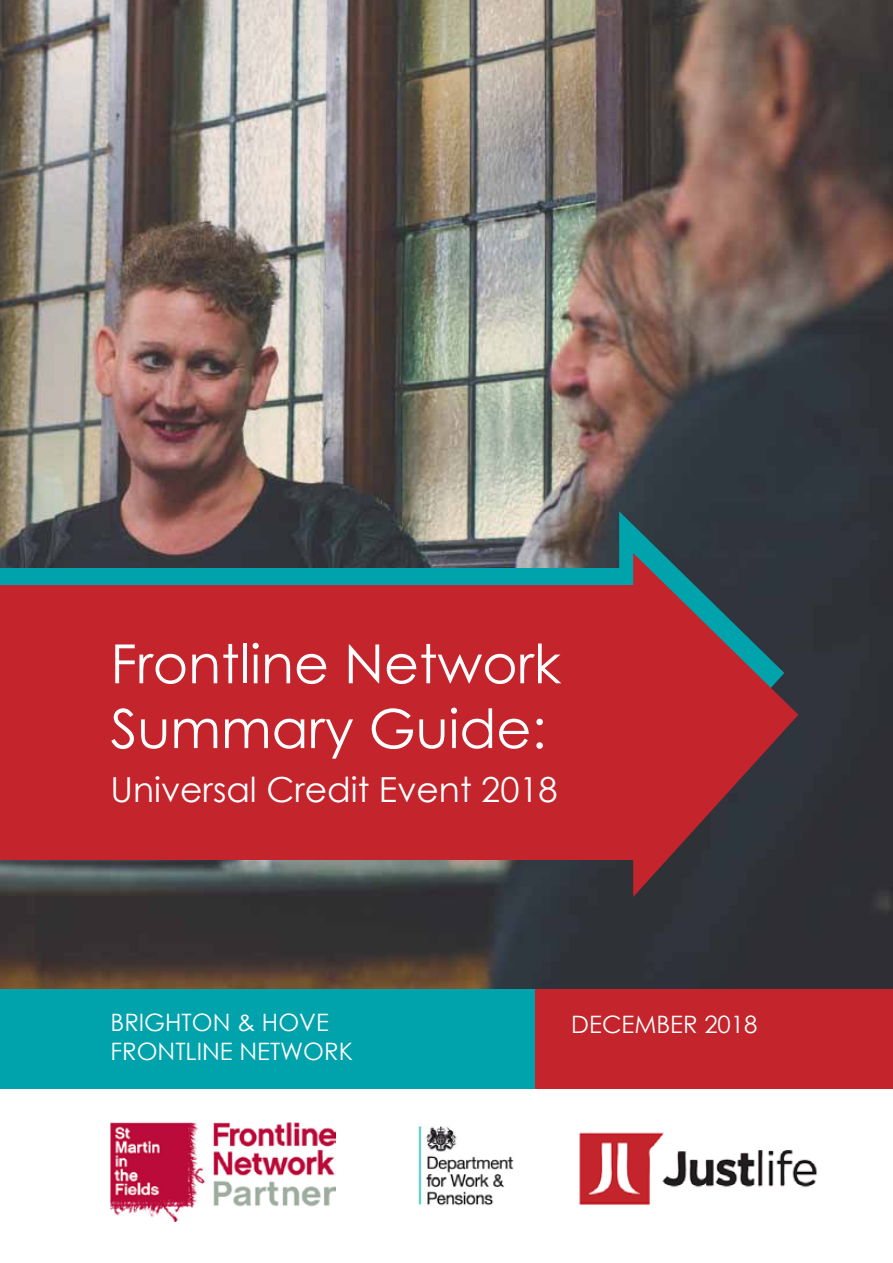
<style>
.page{position:relative;width:893px;height:1263px;background:#fff}
.page>*{position:absolute;margin:0;border:0;box-sizing:border-box;transform-origin:0 0}
.t1{font:54px/64.8px "Century Gothic";color:#fff}
.t2{font:34.5px "Century Gothic";color:#fff}
.t3{font:24px/28.8px "Century Gothic";color:#fff}
</style>
<div class="page">
<img style="left:0;top:0;width:893px;height:989px">
<svg style="left:619px;top:511px;width:165px;height:58px;background:#28474f"></svg>
<div style="left:0;top:569px;width:653px;height:274px;background:#00a3ac"></div>
<img style="left:579px;top:1132px;width:238px;height:73px">
<div style="left:0;top:989px;width:628px;height:100px;background:#00a3ac"></div>
<div style="left:536px;top:989px;width:357px;height:100px;background:#c4242c"></div>
<div style="left:0;top:585px;width:635px;height:274px;background:#c4242c"></div>
<svg style="left:633px;top:553px;width:165px;height:344px;background:#76323a"></svg>
<img style="left:418px;top:1125px;width:96px;height:81px">
<img style="left:111px;top:1122px;width:225px;height:99px">
<h1 class="t1" style="left:111px;top:631px;width:452px">Frontline Network<br>Summary Guide:</h1>
<h2 class="t2" style="left:111px;top:768px;width:449px">Universal Credit Event 2018</h2>
<p class="t3" style="left:111px;top:1007px;width:220px">BRIGHTON &amp; HOVE<br>Front</p>
<p class="t3" style="left:186px;top:1036px;width:24px">line</p>
<p class="t3" style="left:239px;top:1036px;width:115px">Network</p>
<p class="t3" style="left:571px;top:1009px;width:99px">December</p>
<p class="t3" style="left:704px;top:1009px;width:55px">2018</p>
</div>
